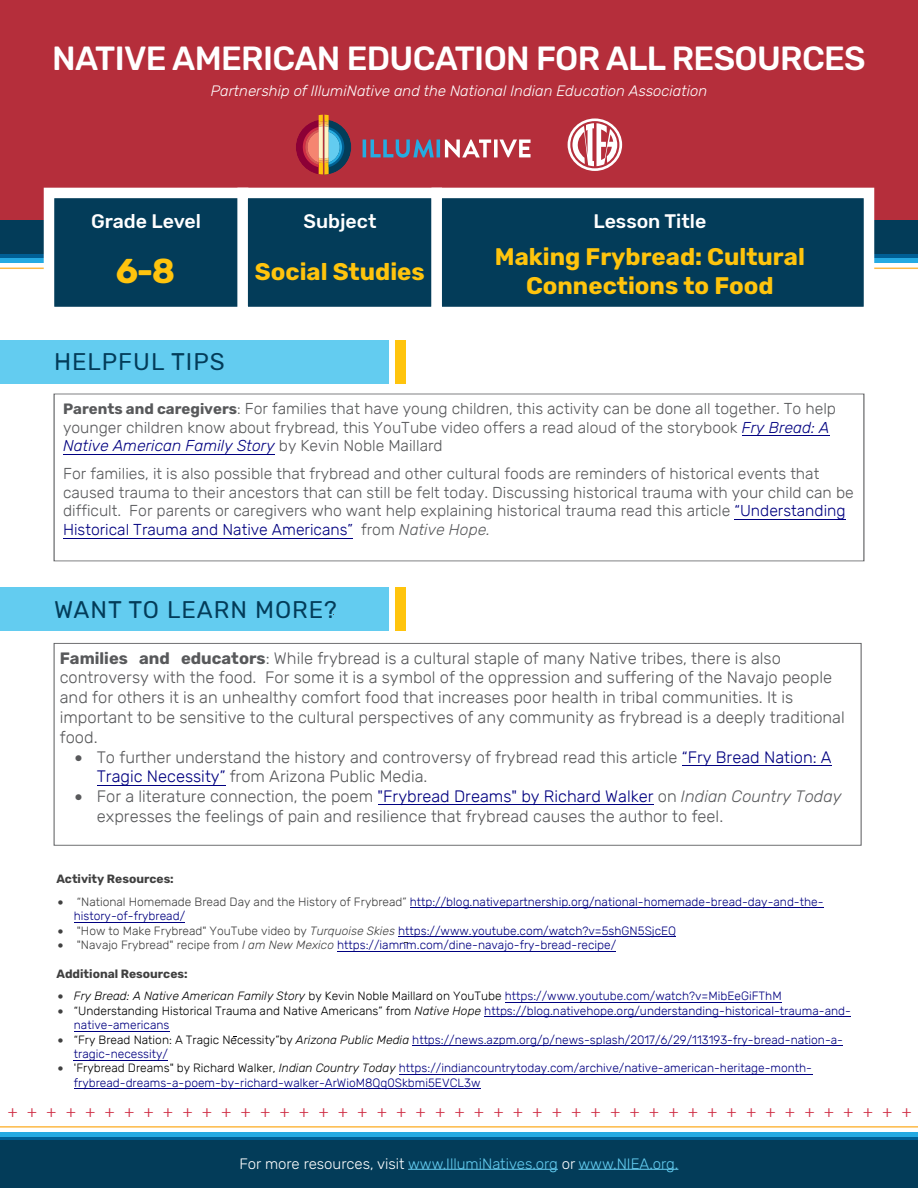
<style>
.page{position:relative;width:918px;height:1188px;background:#fff}
.page>*{position:absolute;margin:0;border:0;box-sizing:border-box;transform-origin:0 0}
.t1{font:700 34.5px "Rubik";color:#ffc40d}
.t2{font:500 33.3px "Rubik";letter-spacing:-.02em;color:#fff}
.t3{font:700 24px/28.8px "Rubik";color:#ffc40d;text-align:center}
.t4{font:24px "Rubik";letter-spacing:.04em;color:#033c59}
.t5{font:500 19.5px "Rubik";color:#fff}
.t6{font:18px "Minion Pro";color:#cf2e45}
.t7{font:300 16.5px/19.8px "Rubik";color:#58595b}
.t8{font:300 15.75px/18.9px "Rubik";color:#58595b}
.t9{font:italic 300 15px "Rubik";color:#fff}
.t10{font:300 15px "Rubik";color:#63ccf0}
.t11{font:300 12px/14.4px "Rubik";color:#000080}
.t12{font:700 12px "Rubik";color:#404040}
.s1{font-weight:700;font-size:15px}
.s2{font-size:15px}
.s3{font-style:italic;color:#000080}
.s4{color:#000080}
.s5{font-style:italic}
.s6{font-weight:700}
.s7{color:#404040}
.s8{font-style:italic;color:#404040}
.s9{font-style:italic;color:#000}
.s10{color:#000}
.s11{color:#fff}
</style>
<div class="page">
<div style="left:0;top:0;width:918px;height:221px;background:#b52e3b"></div>
<svg style="left:568px;top:118px;width:54px;height:53px"></svg>
<svg style="left:296px;top:115px;width:55px;height:60px"></svg>
<svg style="left:363px;top:139px;width:168px;height:19px"></svg>
<hr style="left:0;top:1126px;width:918px;height:2px;background:#fdb945">
<div style="left:0;top:1133px;width:918px;height:55px;background:#25aae2"></div>
<div style="left:0;top:1137px;width:918px;height:51px;background:linear-gradient(to right,#005f95,#005f95)"></div>
<div style="left:0;top:1141px;width:918px;height:47px;background:#033c59"></div>
<hr style="left:0;top:268px;width:918px;height:1px;background:#fdb945">
<div style="left:0;top:221px;width:918px;height:33px;background:#033c59"></div>
<div style="left:44px;top:188px;width:204px;height:129px;background:#033c59;border:10px solid #fff"></div>
<div style="left:237px;top:188px;width:205px;height:129px;background:#033c59;border:10px solid #fff"></div>
<div style="left:431px;top:188px;width:443px;height:129px;background:#033c59;border:10px solid #fff"></div>
<div style="left:0;top:340px;width:389px;height:44px;background:#63ccf0"></div>
<div style="left:395px;top:340px;width:11px;height:44px;background:#ffc40d"></div>
<div style="left:395px;top:588px;width:11px;height:43px;background:#ffc40d"></div>
<div style="left:0;top:588px;width:389px;height:43px;background:#63ccf0"></div>
<hr style="left:408px;top:1169px;width:150px;height:1px;background:#63ccf0">
<hr style="left:579px;top:1169px;width:99px;height:1px;background:#63ccf0">
<div style="left:54px;top:643px;width:807px;height:202px;border:1px solid #636466"></div>
<hr style="left:63px;top:538px;width:290px;height:1px;background:#000080">
<hr style="left:734px;top:519px;width:112px;height:1px;background:#000080">
<hr style="left:63px;top:454px;width:212px;height:1px;background:#000080">
<hr style="left:742px;top:435px;width:88px;height:1px;background:#000080">
<hr style="left:378px;top:805px;width:276px;height:1px;background:#000080">
<hr style="left:97px;top:785px;width:128px;height:1px;background:#000080">
<hr style="left:682px;top:765px;width:150px;height:1px;background:#000080">
<hr style="left:337px;top:951px;width:279px;height:1px;background:#000080">
<hr style="left:399px;top:936px;width:277px;height:1px;background:#000080">
<hr style="left:74px;top:922px;width:111px;height:1px;background:#000080">
<hr style="left:410px;top:908px;width:413px;height:1px;background:#000080">
<hr style="left:74px;top:1089px;width:406px;height:1px;background:#000080">
<hr style="left:399px;top:1074px;width:413px;height:1px;background:#000080">
<hr style="left:74px;top:1060px;width:94px;height:1px;background:#000080">
<hr style="left:412px;top:1045px;width:431px;height:1px;background:#000080">
<hr style="left:74px;top:1031px;width:95px;height:1px;background:#000080">
<hr style="left:484px;top:1017px;width:367px;height:1px;background:#000080">
<hr style="left:505px;top:1002px;width:277px;height:1px;background:#000080">
<h2 class="t2" style="left:52px;top:39px;width:815px">NATIVE AMERICAN EDUCATION FOR ALL RESOURCES</h2>
<p class="t9" style="left:211px;top:82px;width:498px">Partnership of IllumiNative and the National Indian Education Association</p>
<h3 class="t5" style="left:91px;top:210px;width:111px">Grade Level</h3>
<h3 class="t5" style="left:303px;top:210px;width:74px">Subject</h3>
<h1 class="t1" style="left:116px;top:251px;width:61px">6-8</h1>
<h3 class="t3" style="left:255px;top:258px;width:171px">Social Studies</h3>
<h3 class="t4" style="left:54px;top:348px;width:172px">HELPFUL TIPS</h3>
<h3 class="t5" style="left:593px;top:210px;width:114px">Lesson Title</h3>
<h3 class="t3" style="left:495px;top:243px;width:312px">Making Frybread: Cultural<br>Connections to Food</h3>
<p class="t8" style="left:63px;top:399px;width:775px"><span class="s1">Parents and caregivers</span><span class="s2">:</span> For families that have young children, this activity can be done all together. To help younger children know about frybread, this YouTube video offers a read aloud of the storybook <span class="s3">Fry Bread: A<br>Native American Family Story</span> by Kevin Noble Maillard</p>
<p class="t8" style="left:63px;top:464px;width:792px">For families, it is also possible that frybread and other cultural foods are reminders of historical events that caused trauma to their ancestors that can still be felt today. Discussing historical trauma with your child can be difficult. For parents or caregivers who want help explaining historical trauma read this article <span class="s4">“Understanding Historical Trauma and Native Americans”</span> from <span class="s5">Native Hope.</span></p>
<h3 class="t4" style="left:54px;top:596px;width:284px">WANT TO LEARN MORE?</h3>
<p class="t7" style="left:60px;top:648px;width:787px"><span class="s6">Families and educators</span>: While frybread is a cultural staple of many Native tribes, there is also controversy with the food. For some it is a symbol of the oppression and suffering of the Navajo people and for others it is an unhealthy comfort food that increases poor health in tribal communities. It is important to be sensitive to the cultural perspectives of any community as frybread is a deeply traditional food.</p>
<h3 class="t7" style="left:97px;top:747px;width:736px;text-indent:-22px">• To further understand the history and controversy of frybread read this article <span class="s4">“Fry Bread Nation: A<br>Tragic Necessity”</span> from Arizona Public Media.</h3>
<h3 class="t7" style="left:97px;top:787px;width:746px;text-indent:-22px">• For a literature connection, the poem <span class="s4">"Frybread Dreams" by Richard Walker</span> on <span class="s5">Indian Country Today </span>expresses the feelings of pain and resilience that frybread causes the author to feel.</h3>
<p class="t12" style="left:56px;top:872px;width:119px">Activity Resources:</p>
<p class="t11" style="left:74px;top:895px;width:751px;text-indent:-16px"><span class="s7">• “National Homemade Bread Day and the History of Frybread”</span> http://blog.nativepartnership.org/national-homemade-bread-day-and-the&shy;history-of-frybread/</p>
<p class="t11" style="left:58px;top:924px;width:620px"><span class="s7">• "How to Make Frybread" YouTube video by</span> <span class="s8">Turquoise Skies</span> https://www.youtube.com/watch?v=5shGN5SjcEQ</p>
<p class="t11" style="left:58px;top:938px;width:560px"><span class="s7">• "Navajo Frybread" recipe from</span> <span class="s8">I am New Mexico</span> https://iamnm.com/dine-navajo-fry-bread-recipe/</p>
<p class="t12" style="left:56px;top:967px;width:133px">Additional Resources:</p>
<p class="t11" style="left:58px;top:989px;width:725px"><span class="s7">•</span> <span class="s9">Fry Bread: A Native American Family Story</span> <span class="s10">by Kevin Noble Maillard on YouTube</span> https://www.youtube.com/watch?v=MibEeGiFThM</p>
<p class="t11" style="left:74px;top:1004px;width:779px;text-indent:-16px"><span class="s7">•</span> <span class="s10">“Understanding Historical Trauma and Native Americans” from</span> <span class="s9">Native Hope</span> https://blog.nativehope.org/understanding-historical-trauma-and&shy;native-americans</p>
<p class="t11" style="left:74px;top:1033px;width:771px;text-indent:-16px"><span class="s7">•</span> <span class="s10">“Fry Bread Nation: A Tragic Necessity”by</span> <span class="s9">Arizona Public Media</span> https://news.azpm.org/p/news-splash/2017/6/29/113193-fry-bread-nation-a&shy;tragic-necessity/</p>
<p class="t11" style="left:74px;top:1061px;width:740px;text-indent:-16px"><span class="s7">•</span> <span class="s10">'Frybread Dreams" by Richard Walker,</span> <span class="s9">Indian Country Today</span> https://indiancountrytoday.com/archive/native-american-heritage-month&shy;frybread-dreams-a-poem-by-richard-walker-ArWioM8Qq0Skbmi5EVCL3w</p>
<h3 class="t6" style="left:7px;top:1099px;width:906px">+++++++++++++++++++++++++++++++++++++++++++++++</h3>
<p class="t10" style="left:240px;top:1155px;width:440px"><span class="s11">For more resources, visit</span> www.IllumiNatives.org <span class="s11">or</span> www.NIEA.org.</p>
</div>
